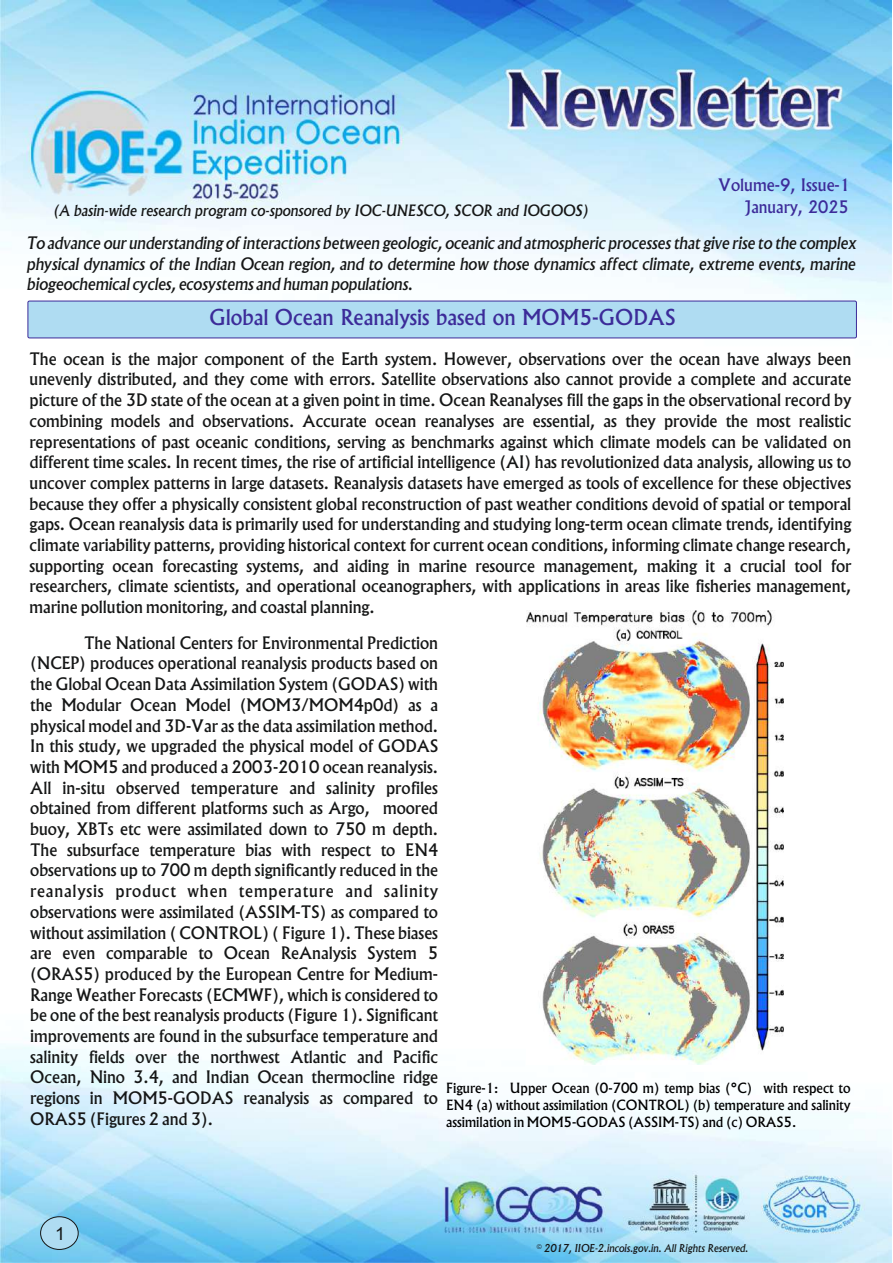
<style>
.page{position:relative;width:893px;height:1263px;background:#fff}
.page>*{position:absolute;margin:0;border:0;box-sizing:border-box;transform-origin:0 0}
.t1{font:500 21px "Albertus";color:#3c2b99}
.t2{font:18px "Arial";color:#151616}
.t3{font:500 16.5px/20.7px "Albertus";color:#151616;text-align:justify}
.t4{font:italic 500 16.5px/20.4px "Albertus";color:#151616;text-align:justify}
.t5{font:500 16.5px "Albertus";color:#3c2b99}
.t6{font:italic 500 15px "Albertus";color:#151616}
.t7{font:500 13.5px/16.8px "Albertus";color:#000;text-align:justify}
.t8{font:italic 500 10.5px "Albertus";color:#151616}
</style>
<div class="page">
<img style="left:1px;top:1px;width:891px;height:1262px">
<div style="left:40px;top:1216px;width:39px;height:34px;background:#afdcf2;border:1px solid #151616;border-radius:50%"></div>
<div style="left:28px;top:301px;width:829px;height:37px;background:#afdcf2;border:1px solid #3c2b99;border-radius:2px"></div>
<img style="left:527px;top:611px;width:256px;height:454px">
<p class="t6" style="left:53px;top:205px;width:537px">(A basin-wide research program co-sponsored by IOC-UNESCO, SCOR and IOGOOS)</p>
<p class="t5" style="left:718px;top:179px;width:134px">Volume-9, Issue-1</p>
<p class="t5" style="left:745px;top:200px;width:105px">January, 2025</p>
<p class="t4" style="left:27px;top:234px;width:830px">To advance our understanding of interactions between geologic, oceanic and atmospheric processes that give rise to the complex physical dynamics of the Indian Ocean region, and to determine how those dynamics affect climate, extreme events, marine biogeochemical cycles, ecosystems and human populations.</p>
<p class="t1" style="left:210px;top:309px;width:468px">Global Ocean Reanalysis based on MOM5-GODAS</p>
<p class="t3" style="left:30px;top:349px;width:823px">The ocean is the major component of the Earth system. However, observations over the ocean have always been unevenly distributed, and they come with errors. Satellite observations also cannot provide a complete and accurate picture of the 3D state of the ocean at a given point in time. Ocean Reanalyses fill the gaps in the observational record by combining models and observations. Accurate ocean reanalyses are essential, as they provide the most realistic representations of past oceanic conditions, serving as benchmarks against which climate models can be validated on different time scales. In recent times, the rise of artificial intelligence (AI) has revolutionized data analysis, allowing us to uncover complex patterns in large datasets. Reanalysis datasets have emerged as tools of excellence for these objectives because they offer a physically consistent global reconstruction of past weather conditions devoid of spatial or temporal gaps. Ocean reanalysis data is primarily used for understanding and studying long-term ocean climate trends, identifying climate variability patterns, providing historical context for current ocean conditions, informing climate change research, supporting ocean forecasting systems, and aiding in marine resource management, making it a crucial tool for researchers, climate scientists, and operational oceanographers, with applications in areas like fisheries management, marine pollution monitoring, and coastal planning.</p>
<p class="t3" style="left:30px;top:633px;width:410px;text-indent:54px">The National Centers for Environmental Prediction (NCEP) produces operational reanalysis products based on the Global Ocean Data Assimilation System (GODAS) with the Modular Ocean Model (MOM3/MOM4p0d) as a physical model and 3D-Var as the data assimilation method.<br>In this study, we upgraded the physical model of GODAS with MOM5 and produced a 2003-2010 ocean reanalysis.<br>All in-situ observed temperature and salinity profiles obtained from different platforms such as Argo, moored buoy, XBTs etc were assimilated down to 750 m depth.<br>The subsurface temperature bias with respect to EN4 observations up to 700 m depth significantly reduced in the reanalysis product when temperature and salinity observations were assimilated (ASSIM-TS) as compared to without assimilation ( CONTROL) ( Figure 1). These biases are even comparable to Ocean ReAnalysis System 5 (ORAS5) produced by the European Centre for Medium-Range Weather Forecasts (ECMWF), which is considered to be one of the best reanalysis products (Figure 1). Significant improvements are found in the subsurface temperature and salinity fields over the northwest Atlantic and Pacific Ocean, Nino 3.4, and Indian Ocean thermocline ridge regions in MOM5-GODAS reanalysis as compared to ORAS5 (Figures 2 and 3).</p>
<p class="t7" style="left:446px;top:1081px;width:406px">Figure-1: Upper Ocean (0-700 m) temp bias (°C) with respect to EN4 (a) without assimilation (CONTROL) (b) temperature and salinity assimilation in MOM5-GODAS (ASSIM-TS) and (c) ORAS5.</p>
<p class="t2" style="left:55px;top:1226px;width:12px">1</p>
<p class="t8" style="left:536px;top:1243px;width:214px">© 2017, IIOE-2.incois.gov.in. All Rights Reserved.</p>
</div>
